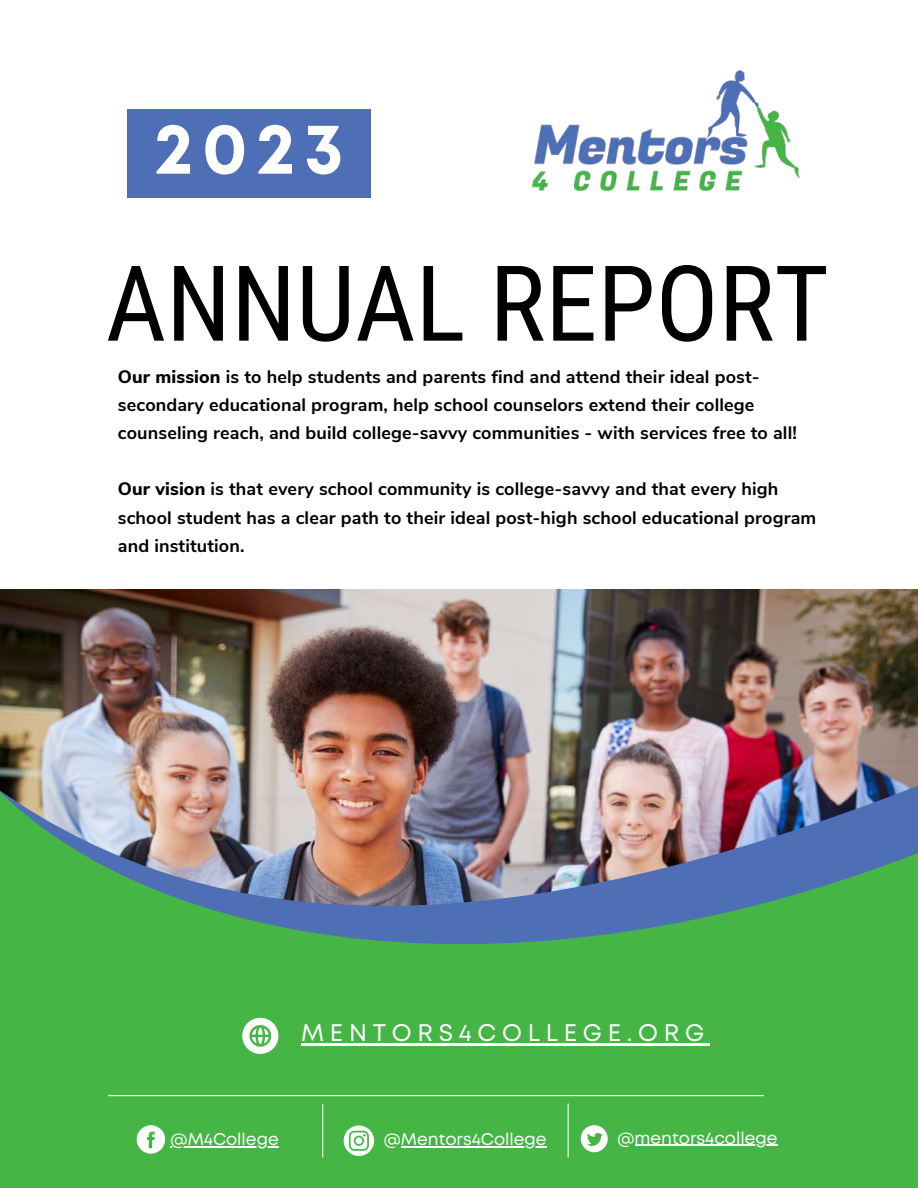
<style>
.page{position:relative;width:918px;height:1188px;background:#fff}
.page>*{position:absolute;margin:0;border:0;box-sizing:border-box;transform-origin:0 0}
.t1{font:105px "Roboto Condensed";color:#000}
.t2{font:700 72px "Mont";color:#fff}
.t3{font:24px "Mont";letter-spacing:.24em;color:#fff}
.t4{font:700 18px/28.2px "Nunito Sans";letter-spacing:.01em;color:#000}
.t5{font:16.95px "Mont";color:#fff}
.s1{font-weight:800}
</style>
<div class="page">
<img style="left:0;top:589px;width:918px;height:197px">
<img style="left:0;top:787px;width:918px;height:184px">
<div style="left:0;top:971px;width:918px;height:217px;background:#45b546"></div>
<img style="left:532px;top:70px;width:268px;height:121px">
<svg style="left:242px;top:1018px;width:36px;height:36px"></svg>
<div style="left:127px;top:110px;width:243px;height:88px;background:#4e6fb5"></div>
<svg style="left:137px;top:1125px;width:28px;height:28px"></svg>
<hr style="left:322px;top:1104px;width:1px;height:54px;background:#fff">
<hr style="left:568px;top:1103px;width:1px;height:55px;background:#fff">
<hr style="left:108px;top:1095px;width:656px;height:1px;background:#fff">
<svg style="left:344px;top:1125px;width:30px;height:31px"></svg>
<svg style="left:581px;top:1125px;width:27px;height:27px"></svg>
<hr style="left:301px;top:1044px;width:409px;height:2px;background:#fff">
<hr style="left:635px;top:1145px;width:143px;height:1px;background:#fff">
<hr style="left:171px;top:1146px;width:108px;height:1px;background:#fff">
<hr style="left:401px;top:1146px;width:146px;height:1px;background:#fff">
<h2 class="t2" style="left:154px;top:121px;width:191px">2023</h2>
<h1 class="t1" style="left:106px;top:243px;width:725px">ANNUAL REPORT</h1>
<p class="t4" style="left:118px;top:363px;width:681px"><span class="s1">Our mission</span> is to help students and parents find and attend their ideal post&shy;secondary educational program, help school counselors extend their college counseling reach, and build college-savvy communities - with services free to all!</p>
<p class="t4" style="left:118px;top:475px;width:700px"><span class="s1">Our vision</span> is that every school community is college-savvy and that every high school student has a clear path to their ideal post-high school educational program and institution.</p>
<h3 class="t3" style="left:301px;top:1024px;width:405px">MENTORS4COLLEGE.ORG</h3>
<p class="t5" style="left:171px;top:1133px;width:110px">@M4College</p>
<p class="t5" style="left:384px;top:1133px;width:164px">@Mentors4College</p>
<p class="t5" style="left:617px;top:1131px;width:162px">@mentors4college</p>
</div>
